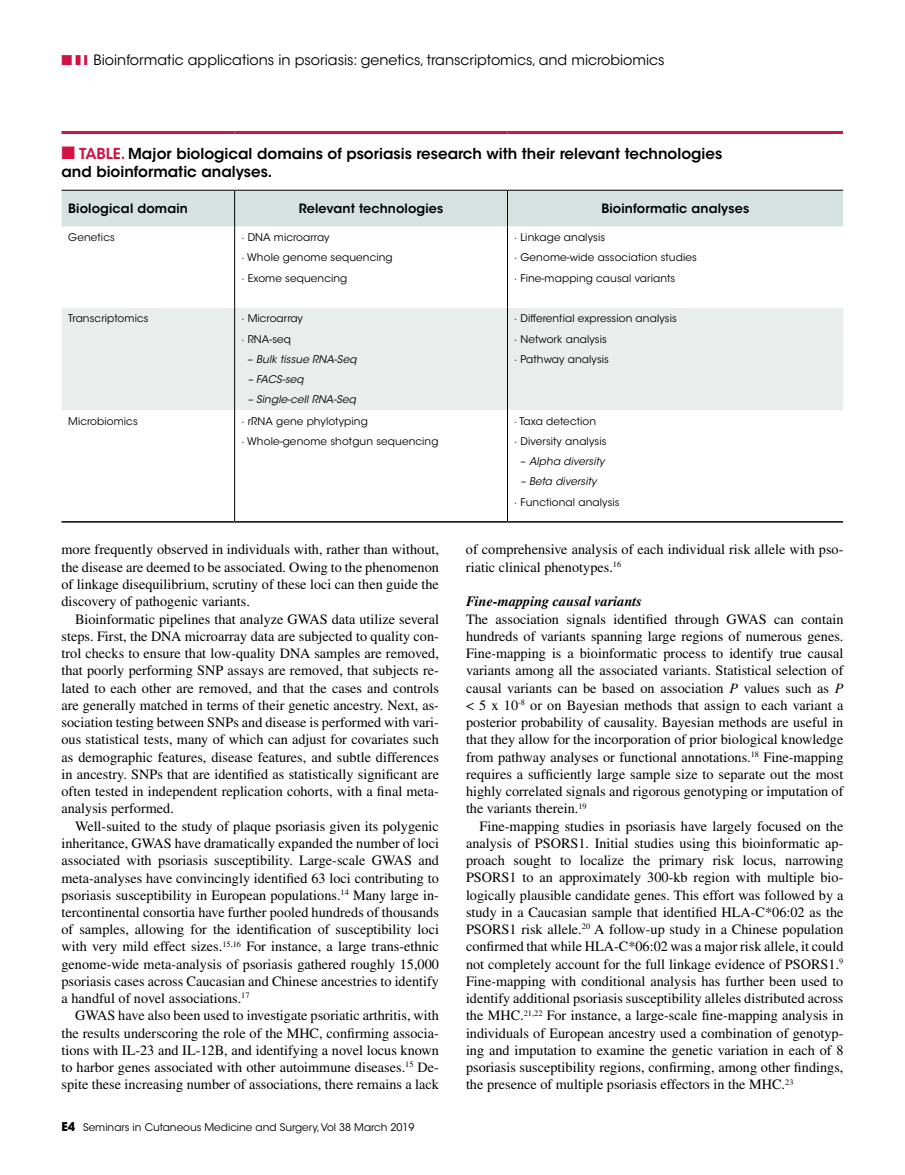
<style>
.page{position:relative;width:905px;height:1175px;background:#fff}
.page>*{position:absolute;margin:0;border:0;box-sizing:border-box;transform-origin:0 0}
.t1{font:600 15px/18px "ITC Avant Garde Std";color:#000}
.t2{font:14.25px/17.2px "Times LT Std";color:#000;text-align:justify}
.t3{font:14.25px "ITC Avant Garde Std";color:#000}
.t4{font:italic 700 14.25px "Times LT Std";color:#000}
.t5{font:600 12.75px "ITC Avant Garde Std";letter-spacing:.01em;color:#000}
.t6{font:10.5px/20.2px "ITC Avant Garde Std";letter-spacing:.01em;color:#000}
.t7{font:italic 10.5px "ITC Avant Garde Std";letter-spacing:.01em;color:#000}
.s1{color:#d31245}
.s2{font-style:normal}
.s3{font-weight:700;font-size:12px}
.s4{font-style:italic}
</style>
<div class="page">
<div style="left:62px;top:191px;width:781px;height:36px;background:#d6e2e0"></div>
<div style="left:62px;top:308px;width:781px;height:102px;background:#e9eeed"></div>
<hr style="left:234px;top:191px;width:1px;height:36px;background:#000">
<hr style="left:507px;top:191px;width:1px;height:36px;background:#000">
<hr style="left:234px;top:227px;width:1px;height:81px;background:#000">
<hr style="left:507px;top:227px;width:1px;height:81px;background:#000">
<hr style="left:234px;top:308px;width:1px;height:102px;background:#000">
<hr style="left:507px;top:308px;width:1px;height:102px;background:#000">
<hr style="left:234px;top:410px;width:1px;height:111px;background:#000">
<hr style="left:507px;top:410px;width:1px;height:111px;background:#000">
<hr style="left:62px;top:131px;width:173px;height:3px;background:#d31245">
<hr style="left:235px;top:131px;width:272px;height:3px;background:#d31245">
<hr style="left:507px;top:131px;width:336px;height:3px;background:#d31245">
<hr style="left:62px;top:190px;width:173px;height:1px;background:#000">
<hr style="left:235px;top:190px;width:272px;height:1px;background:#000">
<hr style="left:507px;top:190px;width:336px;height:1px;background:#000">
<hr style="left:62px;top:521px;width:173px;height:1px;background:#000">
<hr style="left:235px;top:521px;width:272px;height:1px;background:#000">
<hr style="left:507px;top:521px;width:336px;height:1px;background:#000">
<p class="t3" style="left:62px;top:51px;width:604px"><span class="s1">■</span> <span class="s1">■</span> <span class="s1">■</span> Bioinformatic applications in psoriasis: genetics, transcriptomics, and microbiomics</p>
<p class="t1" style="left:61px;top:144px;width:662px"><span class="s1">■ TABLE.</span> Major biological domains of psoriasis research with their relevant technologies and bioinformatic analyses.</p>
<p class="t5" style="left:68px;top:200px;width:121px">Biological domain</p>
<p class="t5" style="left:299px;top:200px;width:146px">Relevant technologies</p>
<p class="t5" style="left:601px;top:200px;width:149px">Bioinformatic analyses</p>
<p class="t6" style="left:68px;top:227px;width:48px">Genetics</p>
<p class="t6" style="left:241px;top:227px;width:153px">· DNA microarray<br>· Whole genome sequencing · Exome sequencing</p>
<p class="t6" style="left:514px;top:227px;width:184px">· Linkage analysis<br>· Genome-wide association studies · Fine-mapping causal variants</p>
<p class="t6" style="left:68px;top:308px;width:82px">Transcriptomics</p>
<p class="t6" style="left:241px;top:308px;width:63px">· Microarray · RNA-seq</p>
<p class="t7" style="left:248px;top:352px;width:110px"><span class="s2">–</span> Bulk tissue RNA-Seq</p>
<p class="t7" style="left:248px;top:373px;width:58px">– FACS-seq</p>
<p class="t7" style="left:248px;top:393px;width:110px">– Single-cell RNA-Seq</p>
<p class="t6" style="left:514px;top:308px;width:164px">· Differential expression analysis · Network analysis<br>· Pathway analysis</p>
<p class="t6" style="left:68px;top:411px;width:71px">Microbiomics</p>
<p class="t6" style="left:241px;top:411px;width:199px">· rRNA gene phylotyping<br>· Whole-genome shotgun sequencing</p>
<p class="t6" style="left:514px;top:411px;width:94px">· Taxa detection<br>· Diversity analysis</p>
<p class="t7" style="left:520px;top:455px;width:86px"><span class="s2">–</span> Alpha diversity</p>
<p class="t7" style="left:520px;top:475px;width:77px">– Beta diversity</p>
<p class="t6" style="left:514px;top:492px;width:107px">· Functional analysis</p>
<p class="t2" style="left:62px;top:541px;width:379px">more frequently observed in individuals with, rather than without, the disease are deemed to be associated. Owing to the phenomenon of linkage disequilibrium, scrutiny of these loci can then guide the discovery of pathogenic variants.</p>
<p class="t2" style="left:62px;top:610px;width:379px;text-indent:13px">Bioinformatic pipelines that analyze GWAS data utilize several steps. First, the DNA microarray data are subjected to quality con&shy;trol checks to ensure that low-quality DNA samples are removed, that poorly performing SNP assays are removed, that subjects re&shy;lated to each other are removed, and that the cases and controls are generally matched in terms of their genetic ancestry. Next, as&shy;sociation testing between SNPs and disease is performed with vari&shy;ous statistical tests, many of which can adjust for covariates such as demographic features, disease features, and subtle differences in ancestry. SNPs that are identified as statistically significant are often tested in independent replication cohorts, with a final meta&shy;analysis performed.</p>
<p class="t2" style="left:61px;top:817px;width:379px;text-indent:14px">Well-suited to the study of plaque psoriasis given its polygenic inheritance, GWAS have dramatically expanded the number of loci associated with psoriasis susceptibility. Large-scale GWAS and meta-analyses have convincingly identified 63 loci contributing to psoriasis susceptibility in European populations.<sup>14</sup> Many large in&shy;tercontinental consortia have further pooled hundreds of thousands of samples, allowing for the identification of susceptibility loci with very mild effect sizes.<sup>15,16</sup> For instance, a large trans-ethnic genome-wide meta-analysis of psoriasis gathered roughly 15,000 psoriasis cases across Caucasian and Chinese ancestries to identify a handful of novel associations.<sup>17</sup></p>
<p class="t2" style="left:61px;top:1007px;width:379px;text-indent:14px">GWAS have also been used to investigate psoriatic arthritis, with the results underscoring the role of the MHC, confirming associa&shy;tions with IL-23 and IL-12B, and identifying a novel locus known to harbor genes associated with other autoimmune diseases.<sup>15</sup> De&shy;spite these increasing number of associations, there remains a lack</p>
<p class="t6" style="left:62px;top:1117px;width:354px"><span class="s3">E4</span> Seminars in Cutaneous Medicine and Surgery, Vol 38 March 2019</p>
<p class="t2" style="left:466px;top:541px;width:379px">of comprehensive analysis of each individual risk allele with pso&shy;riatic clinical phenotypes.<sup>16</sup></p>
<p class="t4" style="left:466px;top:593px;width:178px">Fine-mapping causal variants</p>
<p class="t2" style="left:466px;top:610px;width:379px">The association signals identified through GWAS can contain hundreds of variants spanning large regions of numerous genes.<br>Fine-mapping is a bioinformatic process to identify true causal variants among all the associated variants. Statistical selection of causal variants can be based on association <span class="s4">P</span> values such as <span class="s4">P </span>&lt; 5 x 10<sup>-8</sup> or on Bayesian methods that assign to each variant a posterior probability of causality. Bayesian methods are useful in that they allow for the incorporation of prior biological knowledge from pathway analyses or functional annotations.<sup>18</sup> Fine-mapping requires a sufficiently large sample size to separate out the most highly correlated signals and rigorous genotyping or imputation of the variants therein.<sup>19</sup></p>
<p class="t2" style="left:466px;top:817px;width:379px;text-indent:13px">Fine-mapping studies in psoriasis have largely focused on the analysis of PSORS1. Initial studies using this bioinformatic ap&shy;proach sought to localize the primary risk locus, narrowing PSORS1 to an approximately 300-kb region with multiple bio&shy;logically plausible candidate genes. This effort was followed by a study in a Caucasian sample that identified HLA-C*06:02 as the PSORS1 risk allele.<sup>20</sup> A follow-up study in a Chinese population confirmed that while HLA-C*06:02 was a major risk allele, it could not completely account for the full linkage evidence of PSORS1.<sup>9<br></sup>Fine-mapping with conditional analysis has further been used to identify additional psoriasis susceptibility alleles distributed across the MHC.<sup>21,22</sup> For instance, a large-scale fine-mapping analysis in individuals of European ancestry used a combination of genotyp&shy;ing and imputation to examine the genetic variation in each of 8 psoriasis susceptibility regions, confirming, among other findings, the presence of multiple psoriasis effectors in the MHC.<sup>23</sup></p>
</div>
